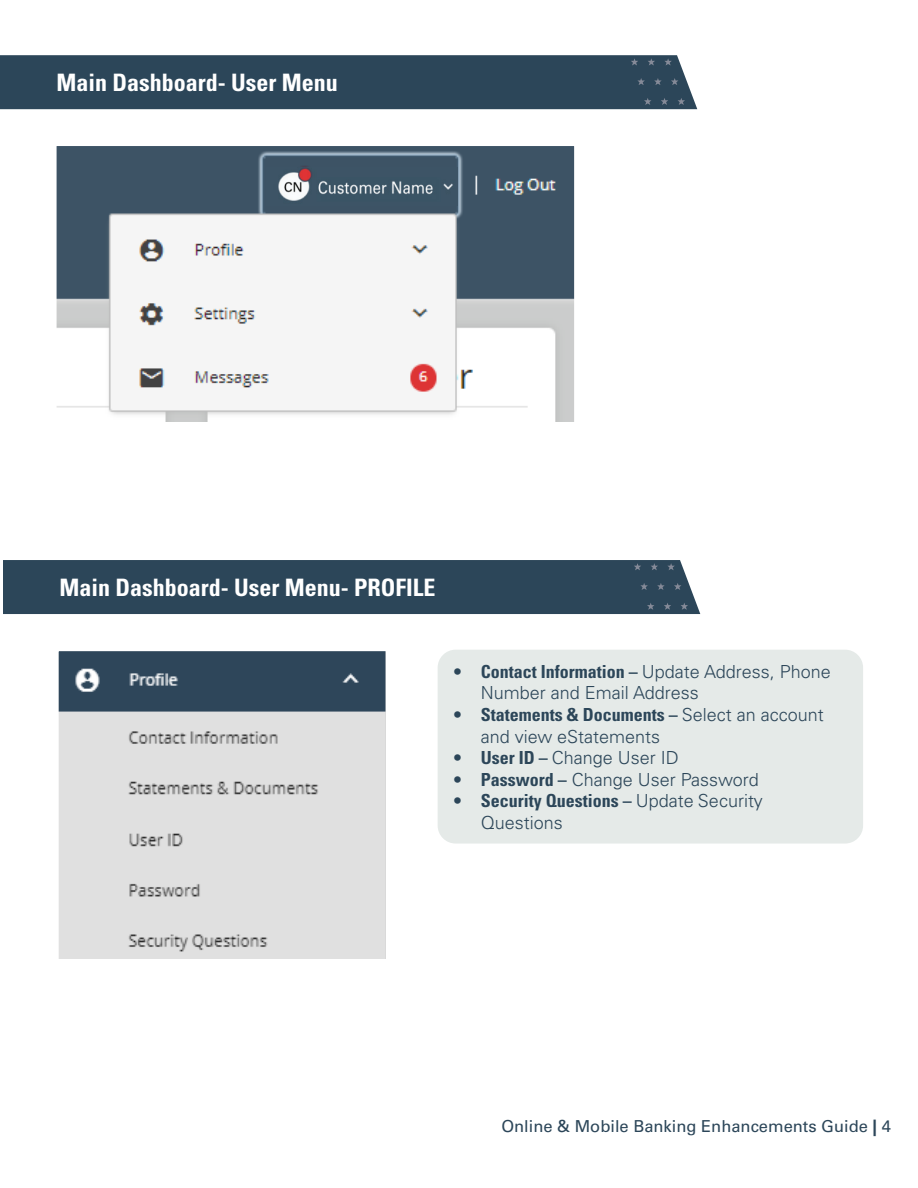
<style>
.page{position:relative;width:918px;height:1188px;background:#fff}
.page>*{position:absolute;margin:0;border:0;box-sizing:border-box;transform-origin:0 0}
.t1{font:700 condensed 24px "Univers LT Std";color:#fff}
.t2{font:300 18px/21.6px "Univers LT Pro 45";color:#2c4659}
.t3{font:16.5px "Univers LT Pro 55 Roman";color:#2c4659}
.s1{font-family:"Univers LT Std";font-weight:700;font-stretch:condensed}
.s2{font-family:"Univers LT Pro 65";font-weight:700}
</style>
<div class="page">
<div style="left:0;top:55px;width:697px;height:54px;background:#2c4659"></div>
<img style="left:58px;top:147px;width:515px;height:275px">
<div style="left:54px;top:143px;width:523px;height:283px;border:3px solid #fff"></div>
<div style="left:3px;top:560px;width:697px;height:54px;background:#2c4659"></div>
<img style="left:60px;top:652px;width:325px;height:307px">
<div style="left:56px;top:648px;width:333px;height:334px;border:3px solid #fff"></div>
<div style="left:438px;top:650px;width:425px;height:194px;background:#e5eae8;border-radius:18px"></div>
<img style="left:266px;top:167px;width:191px;height:38px">
<p class="t1" style="left:57px;top:68px;width:283px">Main Dashboard- User Menu</p>
<p class="t1" style="left:60px;top:573px;width:377px">Main Dashboard- User Menu- PROFILE</p>
<p class="t2" style="left:481px;top:660px;width:352px;text-indent:-27px"><span class="s1">• Contact Information –</span> Update Address, Phone<br>Number and Email Address</p>
<p class="t2" style="left:481px;top:703px;width:345px;text-indent:-27px"><span class="s1">• Statements &amp; Documents –</span> Select an account and view eStatements</p>
<p class="t2" style="left:454px;top:747px;width:227px"><span class="s1">• User ID –</span> Change User ID</p>
<p class="t2" style="left:454px;top:768px;width:307px"><span class="s1">• Password –</span> Change User Password</p>
<p class="t2" style="left:481px;top:790px;width:284px;text-indent:-27px"><span class="s1">• Security Questions –</span> Update Security<br>Questions</p>
<p class="t3" style="left:501px;top:1115px;width:391px">Online &amp; Mobile Banking Enhancements Guide <span class="s2">|</span> 4</p>
</div>
